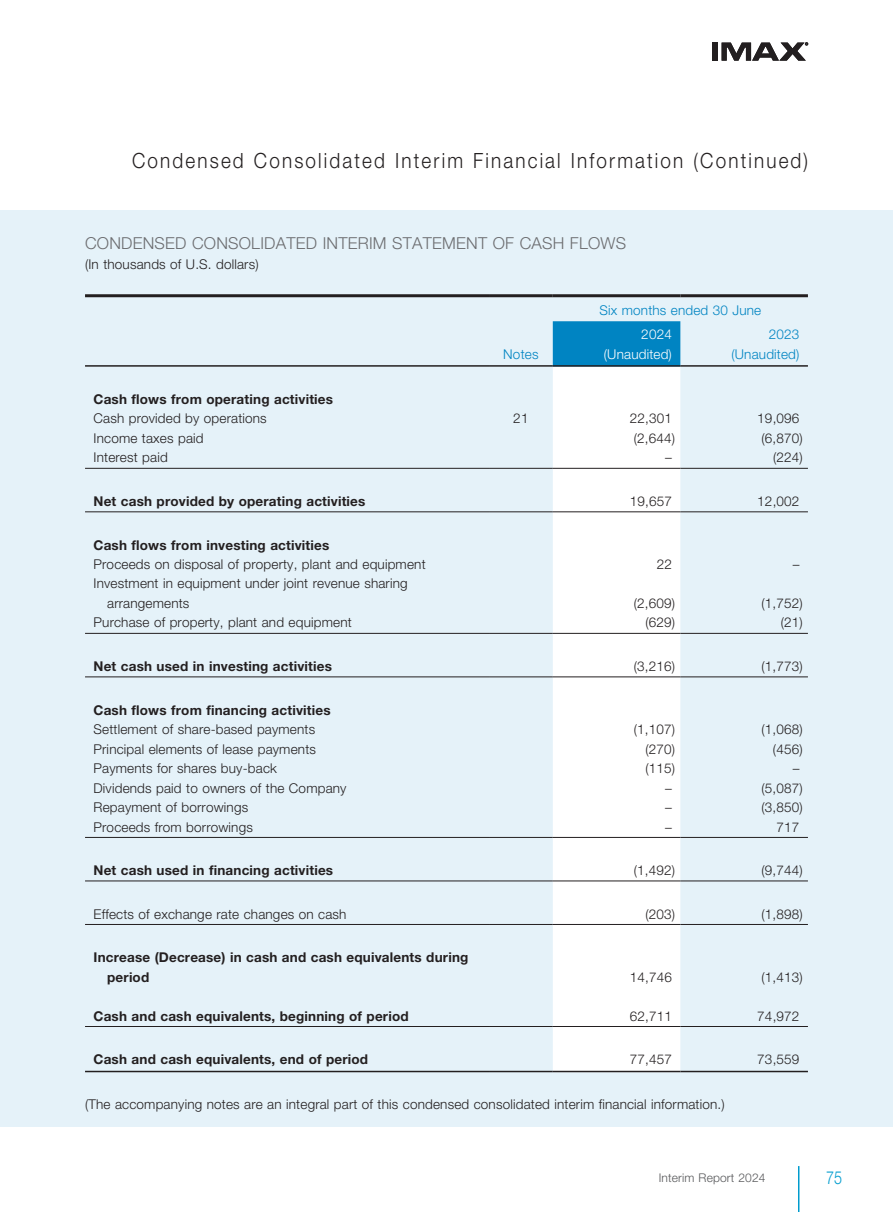
<style>
.page{position:relative;width:893px;height:1212px;background:#fff}
.page>*{position:absolute;margin:0;border:0;box-sizing:border-box;transform-origin:0 0}
.t1{font:300 21px "Helvetica Neue LT Std";letter-spacing:.115em;color:#231f20;scale:.9 1}
.t2{font:300 18px "Helvetica Neue LT Std";color:#009cce;scale:.8 1}
.t3{font:300 16.5px "Helvetica Neue LT Std";letter-spacing:.015em;color:#6c6d70}
.t4{font:300 13.5px/19.5px "Helvetica Neue LT Std";letter-spacing:.015em;color:#231f20}
.t5{font:700 13.5px/19.5px "Helvetica Neue LT Std";letter-spacing:.015em;color:#231f20}
.t6{font:300 13.5px "Helvetica Neue LT Std";letter-spacing:.015em;color:#0084c2}
.t7{font:300 13.5px "Helvetica Neue LT Std";letter-spacing:.015em;color:#fff}
.t8{font:300 12px "Helvetica Neue LT Std";letter-spacing:.015em;color:#57585a}
</style>
<div class="page">
<div style="left:0;top:210px;width:893px;height:917px;background:#e5f2f9"></div>
<div style="left:712px;top:43px;width:6px;height:18px;background:#231f20"></div>
<svg style="left:722px;top:43px;width:86px;height:18px"></svg>
<hr style="left:798px;top:1166px;width:1px;height:46px;background:#009cce">
<div style="left:553px;top:321px;width:127px;height:44px;background:#0084c2"></div>
<div style="left:553px;top:367px;width:127px;height:704px;background:#fff"></div>
<hr style="left:85px;top:294px;width:404px;height:3px;background:#231f20">
<hr style="left:489px;top:294px;width:64px;height:3px;background:#231f20">
<hr style="left:553px;top:294px;width:127px;height:3px;background:#231f20">
<hr style="left:680px;top:294px;width:128px;height:3px;background:#231f20">
<hr style="left:85px;top:365px;width:404px;height:2px;background:#231f20">
<hr style="left:489px;top:365px;width:64px;height:2px;background:#231f20">
<hr style="left:553px;top:365px;width:127px;height:2px;background:#231f20">
<hr style="left:680px;top:365px;width:128px;height:2px;background:#231f20">
<hr style="left:85px;top:468px;width:404px;height:1px;background:#231f20">
<hr style="left:489px;top:468px;width:64px;height:1px;background:#231f20">
<hr style="left:553px;top:468px;width:127px;height:1px;background:#231f20">
<hr style="left:680px;top:468px;width:128px;height:1px;background:#231f20">
<hr style="left:85px;top:511px;width:404px;height:1px;background:#231f20">
<hr style="left:489px;top:511px;width:64px;height:1px;background:#231f20">
<hr style="left:553px;top:511px;width:127px;height:1px;background:#231f20">
<hr style="left:680px;top:511px;width:128px;height:1px;background:#231f20">
<hr style="left:85px;top:633px;width:404px;height:1px;background:#231f20">
<hr style="left:489px;top:633px;width:64px;height:1px;background:#231f20">
<hr style="left:553px;top:633px;width:127px;height:1px;background:#231f20">
<hr style="left:680px;top:633px;width:128px;height:1px;background:#231f20">
<hr style="left:85px;top:676px;width:404px;height:1px;background:#231f20">
<hr style="left:489px;top:676px;width:64px;height:1px;background:#231f20">
<hr style="left:553px;top:676px;width:127px;height:1px;background:#231f20">
<hr style="left:680px;top:676px;width:128px;height:1px;background:#231f20">
<hr style="left:85px;top:837px;width:404px;height:1px;background:#231f20">
<hr style="left:489px;top:837px;width:64px;height:1px;background:#231f20">
<hr style="left:553px;top:837px;width:127px;height:1px;background:#231f20">
<hr style="left:680px;top:837px;width:128px;height:1px;background:#231f20">
<hr style="left:85px;top:880px;width:404px;height:1px;background:#231f20">
<hr style="left:489px;top:880px;width:64px;height:1px;background:#231f20">
<hr style="left:553px;top:880px;width:127px;height:1px;background:#231f20">
<hr style="left:680px;top:880px;width:128px;height:1px;background:#231f20">
<hr style="left:85px;top:924px;width:404px;height:1px;background:#231f20">
<hr style="left:489px;top:924px;width:64px;height:1px;background:#231f20">
<hr style="left:553px;top:924px;width:127px;height:1px;background:#231f20">
<hr style="left:680px;top:924px;width:128px;height:1px;background:#231f20">
<hr style="left:85px;top:1026px;width:404px;height:1px;background:#231f20">
<hr style="left:489px;top:1026px;width:64px;height:1px;background:#231f20">
<hr style="left:553px;top:1026px;width:127px;height:1px;background:#231f20">
<hr style="left:680px;top:1026px;width:128px;height:1px;background:#231f20">
<hr style="left:85px;top:1071px;width:404px;height:1px;background:#231f20">
<hr style="left:489px;top:1071px;width:64px;height:1px;background:#231f20">
<hr style="left:553px;top:1071px;width:127px;height:1px;background:#231f20">
<hr style="left:680px;top:1071px;width:128px;height:1px;background:#231f20">
<h1 class="t1" style="left:132px;top:148px;width:753px">Condensed Consolidated Interim Financial Information (Continued)</h1>
<p class="t3" style="left:85px;top:233px;width:543px">CONDENSED CONSOLIDATED INTERIM STATEMENT OF CASH FLOWS</p>
<p class="t4" style="left:85px;top:254px;width:175px">(In thousands of U.S. dollars)</p>
<p class="t6" style="left:599px;top:302px;width:163px">Six months ended 30 June</p>
<p class="t7" style="left:641px;top:326px;width:32px">2024</p>
<p class="t6" style="left:769px;top:326px;width:32px">2023</p>
<p class="t6" style="left:503px;top:345px;width:37px">Notes</p>
<p class="t7" style="left:604px;top:345px;width:70px">(Unaudited)</p>
<p class="t6" style="left:731px;top:345px;width:70px">(Unaudited)</p>
<p class="t5" style="left:94px;top:389px;width:241px">Cash flows from operating activities</p>
<p class="t4" style="left:94px;top:409px;width:175px">Cash provided by operations</p>
<p class="t4" style="left:513px;top:409px;width:17px">21</p>
<p class="t4" style="left:630px;top:409px;width:44px">22,301</p>
<p class="t4" style="left:757px;top:409px;width:44px">19,096</p>
<p class="t4" style="left:94px;top:428px;width:112px">Income taxes paid</p>
<p class="t4" style="left:634px;top:428px;width:43px">(2,644)</p>
<p class="t4" style="left:761px;top:428px;width:43px">(6,870)</p>
<p class="t4" style="left:94px;top:448px;width:76px">Interest paid</p>
<p class="t4" style="left:665px;top:448px;width:8px">–</p>
<p class="t4" style="left:773px;top:448px;width:31px">(224)</p>
<p class="t5" style="left:94px;top:491px;width:273px">Net cash provided by operating activities</p>
<p class="t4" style="left:630px;top:491px;width:44px">19,657</p>
<p class="t4" style="left:757px;top:491px;width:44px">12,002</p>
<p class="t5" style="left:94px;top:535px;width:237px">Cash flows from investing activities</p>
<p class="t4" style="left:94px;top:554px;width:334px">Proceeds on disposal of property, plant and equipment</p>
<p class="t4" style="left:657px;top:554px;width:17px">22</p>
<p class="t4" style="left:793px;top:554px;width:8px">–</p>
<p class="t4" style="left:107px;top:574px;width:302px;text-indent:-14px">Investment in equipment under joint revenue sharing arrangements</p>
<p class="t4" style="left:634px;top:593px;width:43px">(2,609)</p>
<p class="t4" style="left:761px;top:593px;width:43px">(1,752)</p>
<p class="t4" style="left:94px;top:613px;width:260px">Purchase of property, plant and equipment</p>
<p class="t4" style="left:645px;top:613px;width:31px">(629)</p>
<p class="t4" style="left:781px;top:613px;width:24px">(21)</p>
<p class="t5" style="left:94px;top:656px;width:240px">Net cash used in investing activities</p>
<p class="t4" style="left:634px;top:656px;width:43px">(3,216)</p>
<p class="t4" style="left:761px;top:656px;width:43px">(1,773)</p>
<p class="t5" style="left:94px;top:700px;width:239px">Cash flows from financing activities</p>
<p class="t4" style="left:94px;top:719px;width:223px">Settlement of share-based payments</p>
<p class="t4" style="left:634px;top:719px;width:43px">(1,107)</p>
<p class="t4" style="left:761px;top:719px;width:43px">(1,068)</p>
<p class="t4" style="left:94px;top:739px;width:224px">Principal elements of lease payments</p>
<p class="t4" style="left:645px;top:739px;width:31px">(270)</p>
<p class="t4" style="left:773px;top:739px;width:31px">(456)</p>
<p class="t4" style="left:94px;top:758px;width:185px">Payments for shares buy-back</p>
<p class="t4" style="left:645px;top:758px;width:31px">(115)</p>
<p class="t4" style="left:793px;top:758px;width:8px">–</p>
<p class="t4" style="left:94px;top:778px;width:254px">Dividends paid to owners of the Company</p>
<p class="t4" style="left:665px;top:778px;width:8px">–</p>
<p class="t4" style="left:761px;top:778px;width:43px">(5,087)</p>
<p class="t4" style="left:94px;top:797px;width:156px">Repayment of borrowings</p>
<p class="t4" style="left:665px;top:797px;width:8px">–</p>
<p class="t4" style="left:761px;top:797px;width:43px">(3,850)</p>
<p class="t4" style="left:94px;top:817px;width:161px">Proceeds from borrowings</p>
<p class="t4" style="left:665px;top:817px;width:8px">–</p>
<p class="t4" style="left:777px;top:817px;width:24px">717</p>
<p class="t5" style="left:94px;top:860px;width:241px">Net cash used in financing activities</p>
<p class="t4" style="left:634px;top:860px;width:43px">(1,492)</p>
<p class="t4" style="left:761px;top:860px;width:43px">(9,744)</p>
<p class="t4" style="left:94px;top:904px;width:254px">Effects of exchange rate changes on cash</p>
<p class="t4" style="left:645px;top:904px;width:31px">(203)</p>
<p class="t4" style="left:761px;top:904px;width:43px">(1,898)</p>
<p class="t5" style="left:107px;top:947px;width:363px;text-indent:-14px">Increase (Decrease) in cash and cash equivalents during period</p>
<p class="t4" style="left:630px;top:967px;width:44px">14,746</p>
<p class="t4" style="left:761px;top:967px;width:43px">(1,413)</p>
<p class="t5" style="left:94px;top:1006px;width:317px">Cash and cash equivalents, beginning of period</p>
<p class="t4" style="left:630px;top:1006px;width:44px">62,711</p>
<p class="t4" style="left:757px;top:1006px;width:44px">74,972</p>
<p class="t5" style="left:94px;top:1049px;width:276px">Cash and cash equivalents, end of period</p>
<p class="t4" style="left:630px;top:1049px;width:44px">77,457</p>
<p class="t4" style="left:757px;top:1049px;width:44px">73,559</p>
<p class="t4" style="left:85px;top:1094px;width:641px">(The accompanying notes are an integral part of this condensed consolidated interim financial information.)</p>
<p class="t8" style="left:659px;top:1170px;width:108px">Interim Report 2024</p>
<h2 class="t2" style="left:826px;top:1166px;width:22px">75</h2>
</div>
